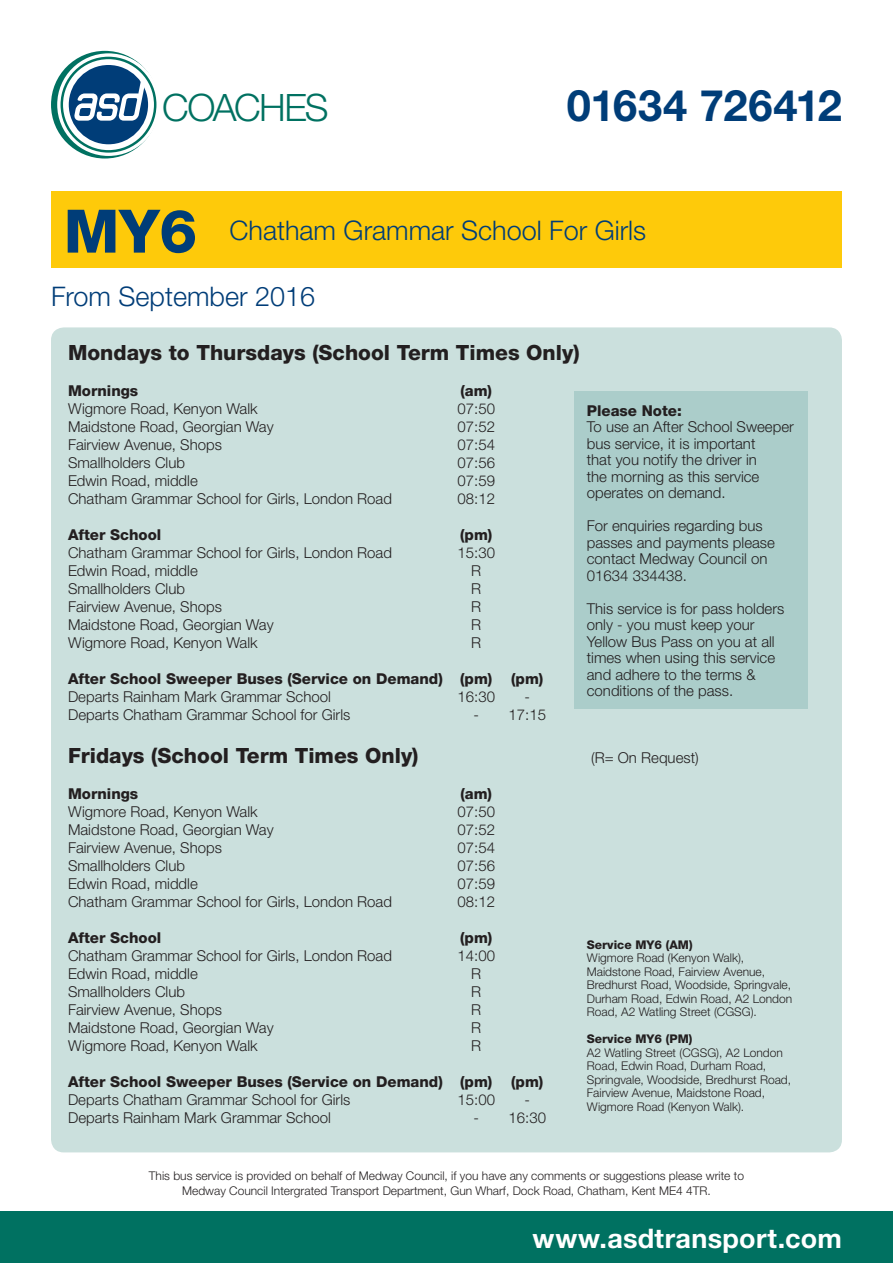
<style>
.page{position:relative;width:893px;height:1263px;background:#fff}
.page>*{position:absolute;margin:0;border:0;box-sizing:border-box;transform-origin:0 0}
.t1{font:800 60px "Helvetica Neue";color:#003d78}
.t2{font:700 43.5px "Helvetica Neue";letter-spacing:-.01em;color:#003d78}
.t3{font:300 37.8px "Helvetica Neue";letter-spacing:-.05em;color:#007161}
.t4{font:300 27px "Helvetica Neue";color:#003d78}
.t5{font:700 27px "Helvetica Neue";letter-spacing:.01em;color:#fff}
.t6{font:800 21px "Helvetica Neue";color:#231f20}
.t7{font:300 15px/16.5px "Helvetica Neue";color:#231f20}
.t8{font:800 15px "Helvetica Neue";color:#231f20}
.t9{font:300 12px/13.5px "Helvetica Neue";color:#231f20}
.t10{font:800 12px "Helvetica Neue";color:#231f20}
</style>
<div class="page">
<div style="left:51px;top:327px;width:791px;height:825px;background:#cbe0dd;border-radius:13px"></div>
<div style="left:51px;top:191px;width:791px;height:77px;background:#feca0a"></div>
<div style="left:0;top:1212px;width:893px;height:51px;background:#007161"></div>
<svg style="left:51px;top:51px;width:108px;height:108px"></svg>
<svg style="left:57px;top:53px;width:103px;height:103px"></svg>
<div style="left:69px;top:65px;width:79px;height:79px;background:#003d78;border-radius:50%"></div>
<div style="left:61px;top:57px;width:95px;height:96px;border:3px solid #007161;border-radius:50%"></div>
<svg style="left:74px;top:79px;width:72px;height:42px"></svg>
<div style="left:574px;top:391px;width:234px;height:318px;background:#abcdca"></div>
<h3 class="t3" style="left:162px;top:84px;width:168px">COACHES</h3>
<h2 class="t2" style="left:567px;top:78px;width:277px">01634 726412</h2>
<h1 class="t1" style="left:64px;top:196px;width:135px">MY6</h1>
<h3 class="t4" style="left:51px;top:280px;width:266px">From September 2016</h3>
<h3 class="t6" style="left:68px;top:340px;width:513px">Mondays to Thursdays (School Term Times Only)</h3>
<p class="t8" style="left:68px;top:382px;width:72px">Mornings</p>
<p class="t8" style="left:460px;top:382px;width:33px">(am)</p>
<p class="t7" style="left:68px;top:400px;width:191px">Wigmore Road, Kenyon Walk</p>
<p class="t7" style="left:457px;top:400px;width:39px">07:50</p>
<p class="t7" style="left:68px;top:418px;width:207px">Maidstone Road, Georgian Way</p>
<p class="t7" style="left:457px;top:418px;width:39px">07:52</p>
<p class="t7" style="left:68px;top:436px;width:155px">Fairview Avenue, Shops</p>
<p class="t7" style="left:457px;top:436px;width:39px">07:54</p>
<p class="t7" style="left:68px;top:454px;width:118px">Smallholders Club</p>
<p class="t7" style="left:457px;top:454px;width:39px">07:56</p>
<p class="t7" style="left:68px;top:472px;width:131px">Edwin Road, middle</p>
<p class="t7" style="left:457px;top:472px;width:39px">07:59</p>
<p class="t7" style="left:68px;top:490px;width:325px">Chatham Grammar School for Girls, London Road</p>
<p class="t7" style="left:457px;top:490px;width:39px">08:12</p>
<p class="t8" style="left:68px;top:526px;width:95px">After School</p>
<p class="t8" style="left:460px;top:526px;width:34px">(pm)</p>
<p class="t7" style="left:68px;top:544px;width:325px">Chatham Grammar School for Girls, London Road</p>
<p class="t7" style="left:457px;top:544px;width:39px">15:30</p>
<p class="t7" style="left:68px;top:562px;width:131px">Edwin Road, middle</p>
<p class="t7" style="left:471px;top:562px;width:12px">R</p>
<p class="t7" style="left:68px;top:580px;width:118px">Smallholders Club</p>
<p class="t7" style="left:471px;top:580px;width:12px">R</p>
<p class="t7" style="left:68px;top:598px;width:155px">Fairview Avenue, Shops</p>
<p class="t7" style="left:471px;top:598px;width:12px">R</p>
<p class="t7" style="left:68px;top:616px;width:207px">Maidstone Road, Georgian Way</p>
<p class="t7" style="left:471px;top:616px;width:12px">R</p>
<p class="t7" style="left:68px;top:634px;width:191px">Wigmore Road, Kenyon Walk</p>
<p class="t7" style="left:471px;top:634px;width:12px">R</p>
<p class="t8" style="left:68px;top:670px;width:426px">After School Sweeper Buses (Service on Demand) (pm)</p>
<p class="t8" style="left:511px;top:670px;width:34px">(pm)</p>
<p class="t7" style="left:68px;top:688px;width:264px">Departs Rainham Mark Grammar School</p>
<p class="t7" style="left:457px;top:688px;width:39px">16:30</p>
<p class="t7" style="left:524px;top:688px;width:7px">-</p>
<p class="t7" style="left:68px;top:706px;width:284px">Departs Chatham Grammar School for Girls</p>
<p class="t7" style="left:473px;top:706px;width:74px">- 17:15</p>
<h3 class="t6" style="left:68px;top:743px;width:352px">Fridays (School Term Times Only)</h3>
<p class="t7" style="left:591px;top:749px;width:109px">(R= On Request)</p>
<p class="t8" style="left:68px;top:785px;width:72px">Mornings</p>
<p class="t8" style="left:460px;top:785px;width:33px">(am)</p>
<p class="t7" style="left:68px;top:803px;width:191px">Wigmore Road, Kenyon Walk</p>
<p class="t7" style="left:457px;top:803px;width:39px">07:50</p>
<p class="t7" style="left:68px;top:821px;width:207px">Maidstone Road, Georgian Way</p>
<p class="t7" style="left:457px;top:821px;width:39px">07:52</p>
<p class="t7" style="left:68px;top:839px;width:155px">Fairview Avenue, Shops</p>
<p class="t7" style="left:457px;top:839px;width:39px">07:54</p>
<p class="t7" style="left:68px;top:857px;width:118px">Smallholders Club</p>
<p class="t7" style="left:457px;top:857px;width:39px">07:56</p>
<p class="t7" style="left:68px;top:875px;width:131px">Edwin Road, middle</p>
<p class="t7" style="left:457px;top:875px;width:39px">07:59</p>
<p class="t7" style="left:68px;top:893px;width:325px">Chatham Grammar School for Girls, London Road</p>
<p class="t7" style="left:457px;top:893px;width:39px">08:12</p>
<p class="t8" style="left:68px;top:929px;width:95px">After School</p>
<p class="t8" style="left:460px;top:929px;width:34px">(pm)</p>
<p class="t7" style="left:68px;top:947px;width:325px">Chatham Grammar School for Girls, London Road</p>
<p class="t7" style="left:457px;top:947px;width:39px">14:00</p>
<p class="t7" style="left:68px;top:965px;width:131px">Edwin Road, middle</p>
<p class="t7" style="left:471px;top:965px;width:12px">R</p>
<p class="t7" style="left:68px;top:983px;width:118px">Smallholders Club</p>
<p class="t7" style="left:471px;top:983px;width:12px">R</p>
<p class="t7" style="left:68px;top:1001px;width:155px">Fairview Avenue, Shops</p>
<p class="t7" style="left:471px;top:1001px;width:12px">R</p>
<p class="t7" style="left:68px;top:1019px;width:207px">Maidstone Road, Georgian Way</p>
<p class="t7" style="left:471px;top:1019px;width:12px">R</p>
<p class="t7" style="left:68px;top:1037px;width:191px">Wigmore Road, Kenyon Walk</p>
<p class="t7" style="left:471px;top:1037px;width:12px">R</p>
<p class="t8" style="left:68px;top:1073px;width:426px">After School Sweeper Buses (Service on Demand) (pm)</p>
<p class="t8" style="left:511px;top:1073px;width:34px">(pm)</p>
<p class="t7" style="left:68px;top:1091px;width:284px">Departs Chatham Grammar School for Girls</p>
<p class="t7" style="left:457px;top:1091px;width:39px">15:00</p>
<p class="t7" style="left:524px;top:1091px;width:7px">-</p>
<p class="t7" style="left:68px;top:1109px;width:264px">Departs Rainham Mark Grammar School</p>
<p class="t7" style="left:473px;top:1109px;width:74px">- 16:30</p>
<h3 class="t4" style="left:230px;top:214px;width:418px">Chatham Grammar School For Girls</h3>
<p class="t8" style="left:587px;top:402px;width:97px">Please Note:</p>
<p class="t7" style="left:587px;top:418px;width:209px">To use an After School Sweeper bus service, it is important<br>that you notify the driver in<br>the morning as this service operates on demand.</p>
<p class="t7" style="left:587px;top:517px;width:190px">For enquiries regarding bus passes and payments please contact Medway Council on<br>01634 334438.</p>
<p class="t7" style="left:587px;top:600px;width:199px">This service is for pass holders only - you must keep your<br>Yellow Bus Pass on you at all times when using this service and adhere to the terms &amp; conditions of the pass.</p>
<p class="t10" style="left:587px;top:937px;width:107px">Service MY6 (AM)</p>
<p class="t9" style="left:587px;top:951px;width:207px">Wigmore Road (Kenyon Walk), Maidstone Road, Fairview Avenue, Bredhurst Road, Woodside, Springvale, Durham Road, Edwin Road, A2 London Road, A2 Watling Street (CGSG).</p>
<p class="t10" style="left:587px;top:1032px;width:107px">Service MY6 (PM)</p>
<p class="t9" style="left:587px;top:1045px;width:206px">A2 Watling Street (CGSG), A2 London Road, Edwin Road, Durham Road, Springvale, Woodside, Bredhurst Road, Fairview Avenue, Maidstone Road, Wigmore Road (Kenyon Walk).</p>
<p class="t9" style="left:149px;top:1168px;width:597px;line-height:14.4px;text-align:center">This bus service is provided on behalf of Medway Council, if you have any comments or suggestions please write to<br>Medway Council Intergrated Transport Department, Gun Wharf, Dock Road, Chatham, Kent ME4 4TR.</p>
<h3 class="t5" style="left:532px;top:1222px;width:311px">www.asdtransport.com</h3>
</div>
